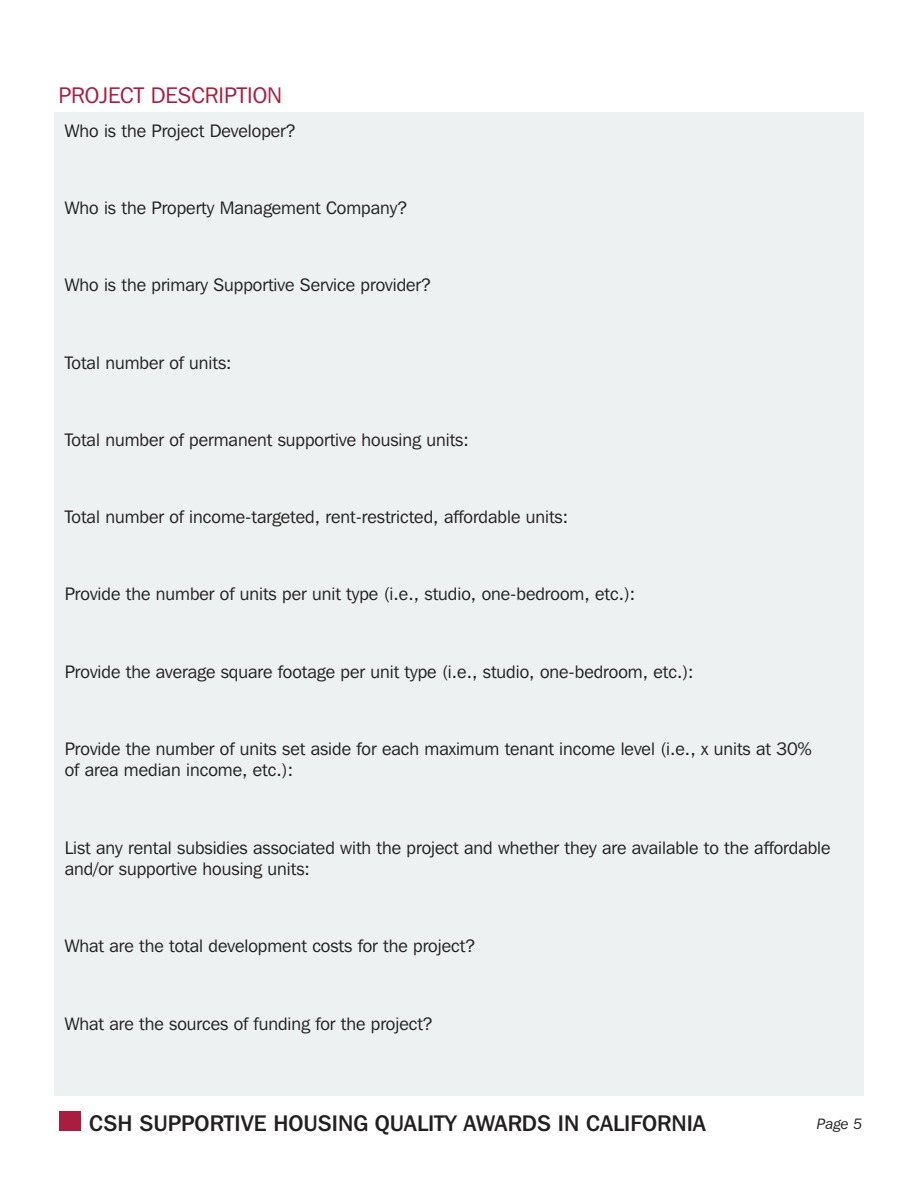
<style>
.page{position:relative;width:918px;height:1188px;background:#fff}
.page>*{position:absolute;margin:0;border:0;box-sizing:border-box;transform-origin:0 0}
.t1{font:500 22.5px "Franklin Gothic IT Cby BT";color:#231f20}
.t2{font:22.5px "Franklin Gothic IT Cby BT";color:#aa1d40}
.t3{font:18px/21.6px "Franklin Gothic IT Cby BT";color:#231f20}
.t4{font:italic 15px "Franklin Gothic IT Cby BT";color:#231f20}
</style>
<div class="page">
<div style="left:54px;top:113px;width:810px;height:983px;background:#edf1f1"></div>
<div style="left:59px;top:1112px;width:22px;height:19px;background:#aa1d40"></div>
<p class="t2" style="left:58px;top:81px;width:225px">PROJECT DESCRIPTION</p>
<p class="t3" style="left:65px;top:120px;width:233px">Who is the Project Developer?</p>
<p class="t3" style="left:65px;top:197px;width:344px">Who is the Property Management Company?</p>
<p class="t3" style="left:65px;top:274px;width:368px">Who is the primary Supportive Service provider?</p>
<p class="t3" style="left:65px;top:351px;width:168px">Total number of units:</p>
<p class="t3" style="left:65px;top:429px;width:405px">Total number of permanent supportive housing units:</p>
<p class="t3" style="left:65px;top:506px;width:505px">Total number of income-targeted, rent-restricted, affordable units:</p>
<p class="t3" style="left:65px;top:583px;width:572px">Provide the number of units per unit type (i.e., studio, one-bedroom, etc.):</p>
<p class="t3" style="left:65px;top:660px;width:630px">Provide the average square footage per unit type (i.e., studio, one-bedroom, etc.):</p>
<p class="t3" style="left:65px;top:737px;width:749px">Provide the number of units set aside for each maximum tenant income level (i.e., x units at 30% of area median income, etc.):</p>
<p class="t3" style="left:65px;top:836px;width:767px">List any rental subsidies associated with the project and whether they are available to the affordable and/or supportive housing units:</p>
<p class="t3" style="left:65px;top:935px;width:412px">What are the total development costs for the project?</p>
<p class="t3" style="left:65px;top:1012px;width:370px">What are the sources of funding for the project?</p>
<p class="t1" style="left:89px;top:1109px;width:618px">CSH SUPPORTIVE HOUSING QUALITY AWARDS IN CALIFORNIA</p>
<p class="t4" style="left:817px;top:1114px;width:47px">Page 5</p>
</div>
